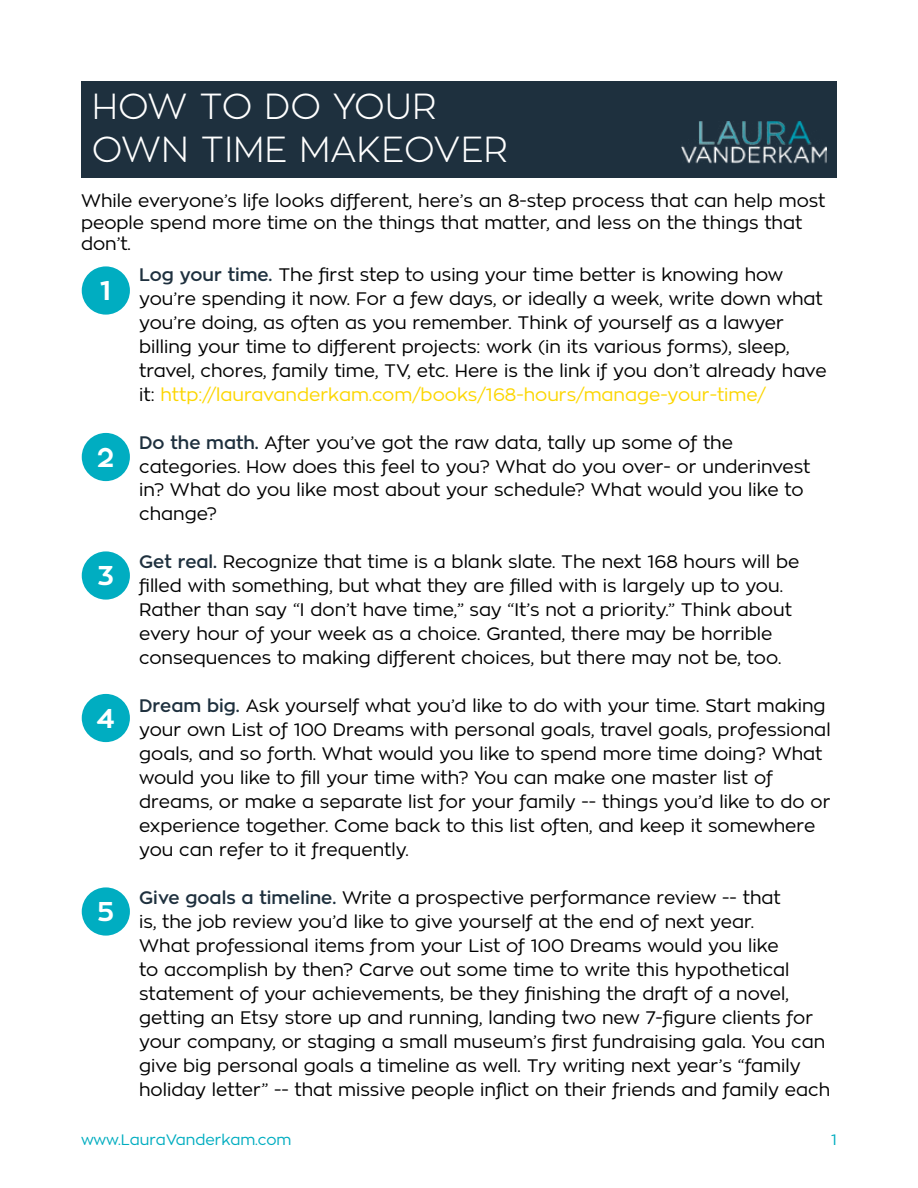
<style>
.page{position:relative;width:918px;height:1188px;background:#fff}
.page>*{position:absolute;margin:0;border:0;box-sizing:border-box;transform-origin:0 0}
.t1{font:300 36px/43.2px "Zona Pro";color:#fff}
.t2{font:700 27px "Zona Pro";color:#fff}
.t3{font:18px/24px "Zona Pro";color:#000}
.t4{font:15px "Zona Pro";color:#00adc0}
.s1{font-weight:600;color:#1e303e}
.s2{color:#fcd600}
</style>
<div class="page">
<div style="left:81px;top:81px;width:756px;height:96px;background:#1e303e"></div>
<img style="left:681px;top:122px;width:145px;height:42px">
<div style="left:82px;top:266px;width:48px;height:49px;background:#00adc1;border-radius:50%"></div>
<div style="left:82px;top:433px;width:48px;height:48px;background:#00adc1;border-radius:50%"></div>
<div style="left:82px;top:551px;width:48px;height:49px;background:#00adc1;border-radius:50%"></div>
<div style="left:82px;top:694px;width:48px;height:48px;background:#00adc1;border-radius:50%"></div>
<div style="left:82px;top:887px;width:48px;height:49px;background:#00adc1;border-radius:50%"></div>
<h1 class="t1" style="left:92px;top:85px;width:418px">HOW TO DO YOUR<br>OWN TIME MAKEOVER</h1>
<p class="t3" style="left:81px;top:190px;width:746px;line-height:21.6px">While everyone’s life looks different, here’s an 8-step process that can help most people spend more time on the things that matter, and less on the things that don’t.</p>
<h2 class="t2" style="left:100px;top:273px;width:13px">1</h2>
<h2 class="t2" style="left:97px;top:440px;width:18px">2</h2>
<h2 class="t2" style="left:97px;top:558px;width:18px">3</h2>
<h2 class="t2" style="left:96px;top:701px;width:20px">4</h2>
<h2 class="t2" style="left:97px;top:894px;width:18px">5</h2>
<p class="t3" style="left:139px;top:262px;width:689px"><span class="s1">Log your time.</span> The first step to using your time better is knowing how you’re spending it now. For a few days, or ideally a week, write down what you’re doing, as often as you remember. Think of yourself as a lawyer billing your time to different projects: work (in its various forms), sleep, travel, chores, family time, TV, etc. Here is the link if you don’t already have it: <span class="s2">http://lauravanderkam.com/books/168-hours/manage-your-time/</span></p>
<p class="t3" style="left:139px;top:430px;width:673px"><span class="s1">Do the math.</span> After you’ve got the raw data, tally up some of the categories. How does this feel to you? What do you over- or underinvest in? What do you like most about your schedule? What would you like to change?</p>
<p class="t3" style="left:139px;top:550px;width:662px"><span class="s1">Get real.</span> Recognize that time is a blank slate. The next 168 hours will be filled with something, but what they are filled with is largely up to you.<br>Rather than say “I don’t have time,” say “It’s not a priority.” Think about every hour of your week as a choice. Granted, there may be horrible consequences to making different choices, but there may not be, too.</p>
<p class="t3" style="left:139px;top:694px;width:693px"><span class="s1">Dream big.</span> Ask yourself what you’d like to do with your time. Start making your own List of 100 Dreams with personal goals, travel goals, professional goals, and so forth. What would you like to spend more time doing? What would you like to fill your time with? You can make one master list of dreams, or make a separate list for your family -- things you’d like to do or experience together. Come back to this list often, and keep it somewhere you can refer to it frequently.</p>
<p class="t3" style="left:139px;top:886px;width:692px"><span class="s1">Give goals a timeline.</span> Write a prospective performance review -- that<br>is, the job review you’d like to give yourself at the end of next year.<br>What professional items from your List of 100 Dreams would you like<br>to accomplish by then? Carve out some time to write this hypothetical statement of your achievements, be they finishing the draft of a novel, getting an Etsy store up and running, landing two new 7-figure clients for your company, or staging a small museum’s first fundraising gala. You can give big personal goals a timeline as well. Try writing next year’s “family holiday letter” -- that missive people inflict on their friends and family each</p>
<p class="t4" style="left:81px;top:1130px;width:212px">www.LauraVanderkam.com</p>
<p class="t4" style="left:831px;top:1130px;width:7px">1</p>
</div>
